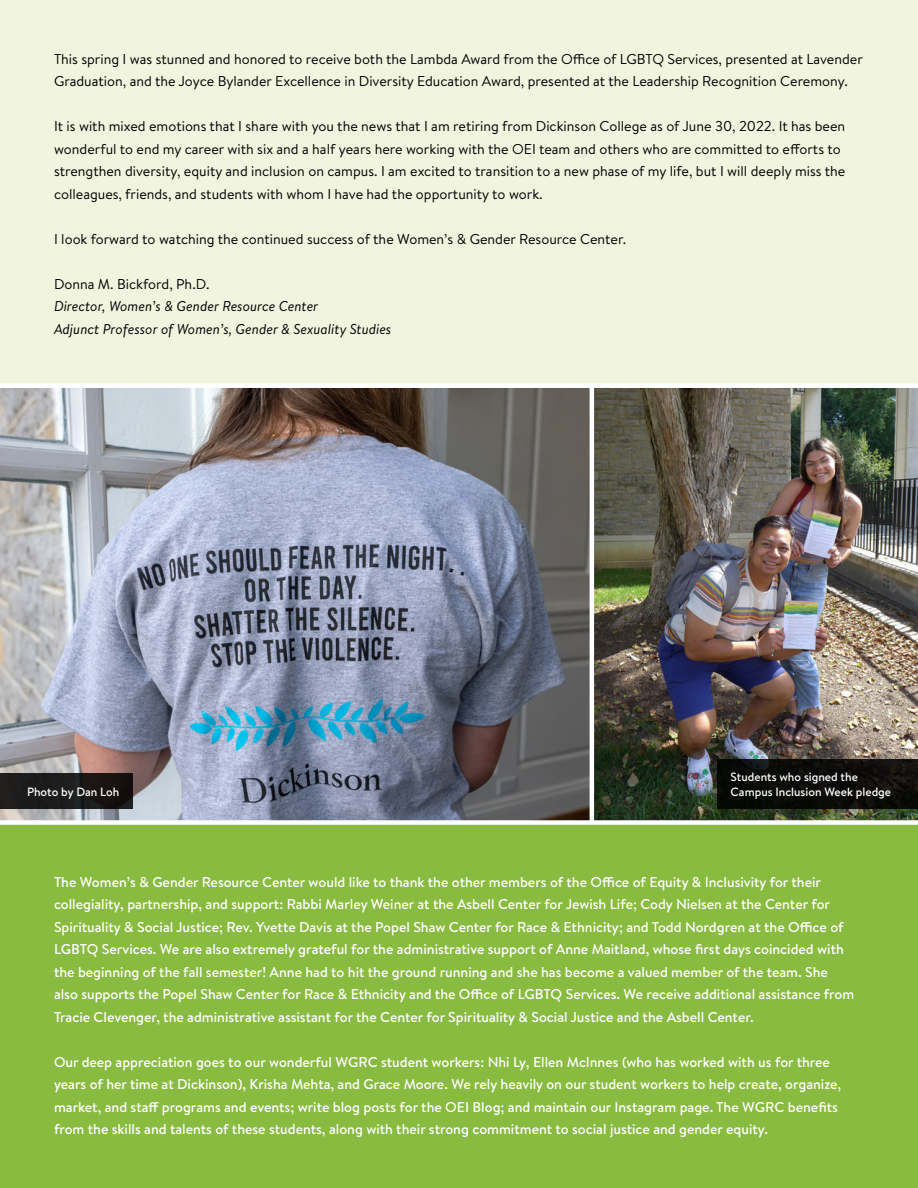
<style>
.page{position:relative;width:918px;height:1188px;background:#fff}
.page>*{position:absolute;margin:0;border:0;box-sizing:border-box;transform-origin:0 0}
.t1{font:500 14.25px/22.5px "Brandon Text";color:#fff}
.t2{font:14.25px/22.5px "Brandon Text";color:#000}
.t3{font:italic 14.25px/22.5px "Brandon Text";color:#000}
.t4{font:500 12px/14.4px "Brandon Text";color:#fff}
</style>
<div class="page">
<div style="left:0;top:0;width:918px;height:408px;background:#f1f4de"></div>
<div style="left:0;top:809px;width:918px;height:379px;background:#89bb41"></div>
<img style="left:0;top:388px;width:918px;height:432px">
<div style="left:0;top:774px;width:133px;height:35px;background:linear-gradient(to right,#1f2020,#171212)"></div>
<svg style="left:717px;top:759px;width:201px;height:50px;background:#0c0c09"></svg>
<hr style="left:590px;top:386px;width:4px;height:437px;background:#fff">
<div style="left:0;top:820px;width:918px;height:5px;background:#fff"></div>
<div style="left:0;top:383px;width:918px;height:5px;background:#fff"></div>
<p class="t2" style="left:54px;top:47px;width:810px">This spring I was stunned and honored to receive both the Lambda Award from the Office of LGBTQ Services, presented at Lavender<br>Graduation, and the Joyce Bylander Excellence in Diversity Education Award, presented at the Leadership Recognition Ceremony.</p>
<p class="t2" style="left:54px;top:115px;width:793px">It is with mixed emotions that I share with you the news that I am retiring from Dickinson College as of June 30, 2022. It has been wonderful to end my career with six and a half years here working with the OEI team and others who are committed to efforts to strengthen diversity, equity and inclusion on campus. I am excited to transition to a new phase of my life, but I will deeply miss the colleagues, friends, and students with whom I have had the opportunity to work.</p>
<p class="t2" style="left:54px;top:227px;width:574px">I look forward to watching the continued success of the Women’s &amp; Gender Resource Center.</p>
<p class="t2" style="left:54px;top:272px;width:157px">Donna M. Bickford, Ph.D.</p>
<p class="t3" style="left:54px;top:295px;width:339px">Director, Women’s &amp; Gender Resource Center<br>Adjunct Professor of Women’s, Gender &amp; Sexuality Studies</p>
<p class="t4" style="left:27px;top:784px;width:94px">Photo by Dan Loh</p>
<p class="t4" style="left:731px;top:770px;width:162px">Students who signed the<br>Campus Inclusion Week pledge</p>
<p class="t1" style="left:54px;top:870px;width:802px">The Women’s &amp; Gender Resource Center would like to thank the other members of the Office of Equity &amp; Inclusivity for their collegiality, partnership, and support: Rabbi Marley Weiner at the Asbell Center for Jewish Life; Cody Nielsen at the Center for Spirituality &amp; Social Justice; Rev. Yvette Davis at the Popel Shaw Center for Race &amp; Ethnicity; and Todd Nordgren at the Office of LGBTQ Services. We are also extremely grateful for the administrative support of Anne Maitland, whose first days coincided with the beginning of the fall semester! Anne had to hit the ground running and she has become a valued member of the team. She also supports the Popel Shaw Center for Race &amp; Ethnicity and the Office of LGBTQ Services. We receive additional assistance from Tracie Clevenger, the administrative assistant for the Center for Spirituality &amp; Social Justice and the Asbell Center.</p>
<p class="t1" style="left:54px;top:1050px;width:789px">Our deep appreciation goes to our wonderful WGRC student workers: Nhi Ly, Ellen McInnes (who has worked with us for three years of her time at Dickinson), Krisha Mehta, and Grace Moore. We rely heavily on our student workers to help create, organize, market, and staff programs and events; write blog posts for the OEI Blog; and maintain our Instagram page. The WGRC benefits from the skills and talents of these students, along with their strong commitment to social justice and gender equity.</p>
</div>
